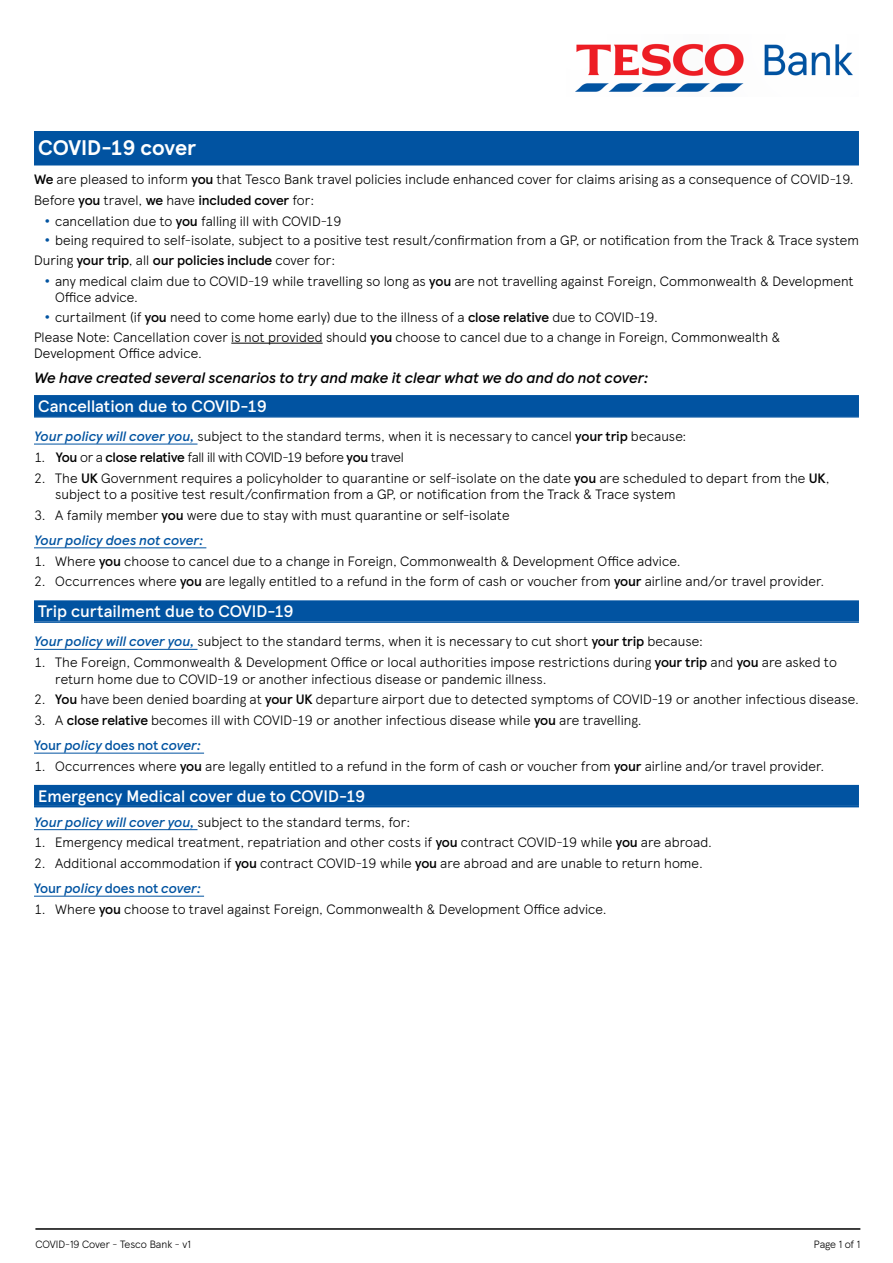
<style>
.page{position:relative;width:893px;height:1263px;background:#fff}
.page>*{position:absolute;margin:0;border:0;box-sizing:border-box;transform-origin:0 0}
.Tesco_INDEX_Heading{font:700 21px "TESCO Modern";letter-spacing:-.005em;color:#fff}
.Tesco_Heading_2_Rule{font:500 16.5px "TESCO Modern";color:#fff}
.Medium_Italic_Body_S{font:italic 500 15px "TESCO Modern";color:#000}
.Body{font:300 13.5px/16.5px "TESCO Modern";letter-spacing:.005em;color:#000}
.Tesco_What_is_covere{font:300 13.5px "TESCO Modern";letter-spacing:.005em;color:#000}
.Tesco_What_is_not_co{font:italic 500 13.5px "TESCO Modern";letter-spacing:.005em;color:#0153a1}
.Body-2{font:300 13.5px "TESCO Modern";letter-spacing:-.03em;color:#000}
.Body-3{font:500 13.5px "TESCO Modern";letter-spacing:-.015em;color:#000}
.t1{font:300 10.5px "TESCO Modern";color:#000}
.s1{font-weight:500}
.s2{font-weight:700;font-size:15px;color:#0153a1}
.s3{font-weight:300}
.s4{font-weight:500;font-style:italic;color:#0153a1}
.s5{font-style:normal}
</style>
<div class="page">
<hr style="left:35px;top:1228px;width:825px;height:2px;background:#000">
<div style="left:34px;top:131px;width:825px;height:34px;background:#0153a1"></div>
<hr style="left:231px;top:343px;width:92px;height:1px;background:#000">
<div style="left:34px;top:395px;width:825px;height:21px;background:#0153a1"></div>
<hr style="left:34px;top:416px;width:825px;height:2px;background:#0153a1">
<hr style="left:34px;top:444px;width:164px;height:1px;background:#0153a1">
<hr style="left:34px;top:547px;width:172px;height:1px;background:#0153a1">
<div style="left:34px;top:600px;width:825px;height:21px;background:#0153a1"></div>
<hr style="left:34px;top:621px;width:825px;height:2px;background:#0153a1">
<hr style="left:34px;top:649px;width:164px;height:1px;background:#0153a1">
<hr style="left:34px;top:753px;width:170px;height:1px;background:#0153a1">
<div style="left:34px;top:785px;width:825px;height:21px;background:#0153a1"></div>
<hr style="left:34px;top:806px;width:825px;height:1px;background:#0153a1">
<hr style="left:34px;top:829px;width:164px;height:1px;background:#0153a1">
<hr style="left:34px;top:896px;width:170px;height:1px;background:#0153a1">
<img style="left:575px;top:43px;width:278px;height:49px">
<p class="Tesco_INDEX_Heading" style="left:38px;top:131px;width:159px">COVID-19 cover</p>
<p class="Body" style="left:34px;top:170px;width:821px"><span class="s1">We</span> are pleased to inform <span class="s1">you</span> that Tesco Bank travel policies include enhanced cover for claims arising as a consequence of COVID-19.</p>
<p class="Body" style="left:34px;top:191px;width:282px">Before <span class="s1">you</span> travel, <span class="s1">we</span> have <span class="s1">included cover</span> for:</p>
<p class="Body" style="left:45px;top:212px;width:299px"><span class="s2">•</span> cancellation due to <span class="s1">you</span> falling ill with COVID-19</p>
<p class="Body" style="left:45px;top:231px;width:816px"><span class="s2">•</span> being required to self-isolate, subject to a positive test result/confirmation from a GP, or notification from the Track &amp; Trace system</p>
<p class="Body-3" style="left:34px;top:250px;width:303px"><span class="s3">During</span> your trip<span class="s3">, all</span> our policies include <span class="s3">cover for:</span></p>
<p class="Body" style="left:55px;top:272px;width:800px;text-indent:-10px"><span class="s2">•</span> any medical claim due to COVID-19 while travelling so long as <span class="s1">you</span> are not travelling against Foreign, Commonwealth &amp; Development<br>Office advice.</p>
<p class="Body" style="left:45px;top:308px;width:615px"><span class="s2">•</span> curtailment (if <span class="s1">you</span> need to come home early) due to the illness of a <span class="s1">close relative</span> due to COVID-19.</p>
<p class="Body" style="left:34px;top:328px;width:748px">Please Note: Cancellation cover is not provided should <span class="s1">you</span> choose to cancel due to a change in Foreign, Commonwealth &amp;<br>Development Office advice.</p>
<p class="Medium_Italic_Body_S" style="left:34px;top:366px;width:616px">We have created several scenarios to try and make it clear what we do and do not cover:</p>
<p class="Tesco_Heading_2_Rule" style="left:38px;top:394px;width:230px">Cancellation due to COVID-19</p>
<p class="Tesco_What_is_covere" style="left:34px;top:426px;width:654px"><span class="s4">Your policy will cover you,</span> subject to the standard terms, when it is necessary to cancel <span class="s1">your trip</span> because:</p>
<p class="Body-2" style="left:34px;top:447px;width:371px">1. <span class="s1">You</span> or a <span class="s1">close relative</span> fall ill with COVID-19 before <span class="s1">you</span> travel</p>
<p class="Body" style="left:55px;top:469px;width:776px;text-indent:-21px">2. The <span class="s1">UK</span> Government requires a policyholder to quarantine or self-isolate on the date <span class="s1">you</span> are scheduled to depart from the <span class="s1">UK</span>, subject to a positive test result/confirmation from a GP, or notification from the Track &amp; Trace system</p>
<p class="Body" style="left:34px;top:506px;width:477px">3. A family member <span class="s1">you</span> were due to stay with must quarantine or self-isolate</p>
<p class="Tesco_What_is_not_co" style="left:34px;top:530px;width:171px">Your policy does not cover:</p>
<p class="Body" style="left:34px;top:552px;width:648px">1. Where <span class="s1">you</span> choose to cancel due to a change in Foreign, Commonwealth &amp; Development Office advice.</p>
<p class="Body" style="left:34px;top:572px;width:792px">2. Occurrences where <span class="s1">you</span> are legally entitled to a refund in the form of cash or voucher from <span class="s1">your</span> airline and/or travel provider.</p>
<p class="Tesco_Heading_2_Rule" style="left:38px;top:599px;width:257px">Trip curtailment due to COVID-19</p>
<p class="Body" style="left:34px;top:632px;width:670px"><span class="s4">Your policy will cover you,</span> subject to the standard terms, when it is necessary to cut short <span class="s1">your trip</span> because:</p>
<p class="Body" style="left:55px;top:653px;width:783px;text-indent:-21px">1. The Foreign, Commonwealth &amp; Development Office or local authorities impose restrictions during <span class="s1">your trip</span> and <span class="s1">you</span> are asked to return home due to COVID-19 or another infectious disease or pandemic illness.</p>
<p class="Body" style="left:34px;top:690px;width:826px">2. <span class="s1">You</span> have been denied boarding at <span class="s1">your UK</span> departure airport due to detected symptoms of COVID-19 or another infectious disease.</p>
<p class="Body" style="left:34px;top:711px;width:609px">3. A <span class="s1">close relative</span> becomes ill with COVID-19 or another infectious disease while <span class="s1">you</span> are travelling.</p>
<p class="Tesco_What_is_not_co" style="left:34px;top:735px;width:169px"><span class="s5">Your</span> policy <span class="s5">does not</span> cover:</p>
<p class="Body" style="left:34px;top:757px;width:792px">1. Occurrences where <span class="s1">you</span> are legally entitled to a refund in the form of cash or voucher from <span class="s1">your</span> airline and/or travel provider.</p>
<p class="Tesco_Heading_2_Rule" style="left:38px;top:784px;width:329px">Emergency Medical cover due to COVID-19</p>
<p class="Body" style="left:34px;top:813px;width:378px"><span class="s4">Your policy will cover you,</span> subject to the standard terms, for:</p>
<p class="Body" style="left:34px;top:833px;width:680px">1. Emergency medical treatment, repatriation and other costs if <span class="s1">you</span> contract COVID-19 while <span class="s1">you</span> are abroad.</p>
<p class="Body" style="left:34px;top:854px;width:670px">2. Additional accommodation if <span class="s1">you</span> contract COVID-19 while <span class="s1">you</span> are abroad and are unable to return home.</p>
<p class="Tesco_What_is_not_co" style="left:34px;top:878px;width:169px"><span class="s5">Your</span> policy <span class="s5">does not</span> cover:</p>
<p class="Body" style="left:34px;top:900px;width:574px">1. Where <span class="s1">you</span> choose to travel against Foreign, Commonwealth &amp; Development Office advice.</p>
<p class="t1" style="left:35px;top:1236px;width:157px">COVID-19 Cover - Tesco Bank - v1</p>
<p class="t1" style="left:814px;top:1236px;width:48px">Page 1 of 1</p>
</div>
